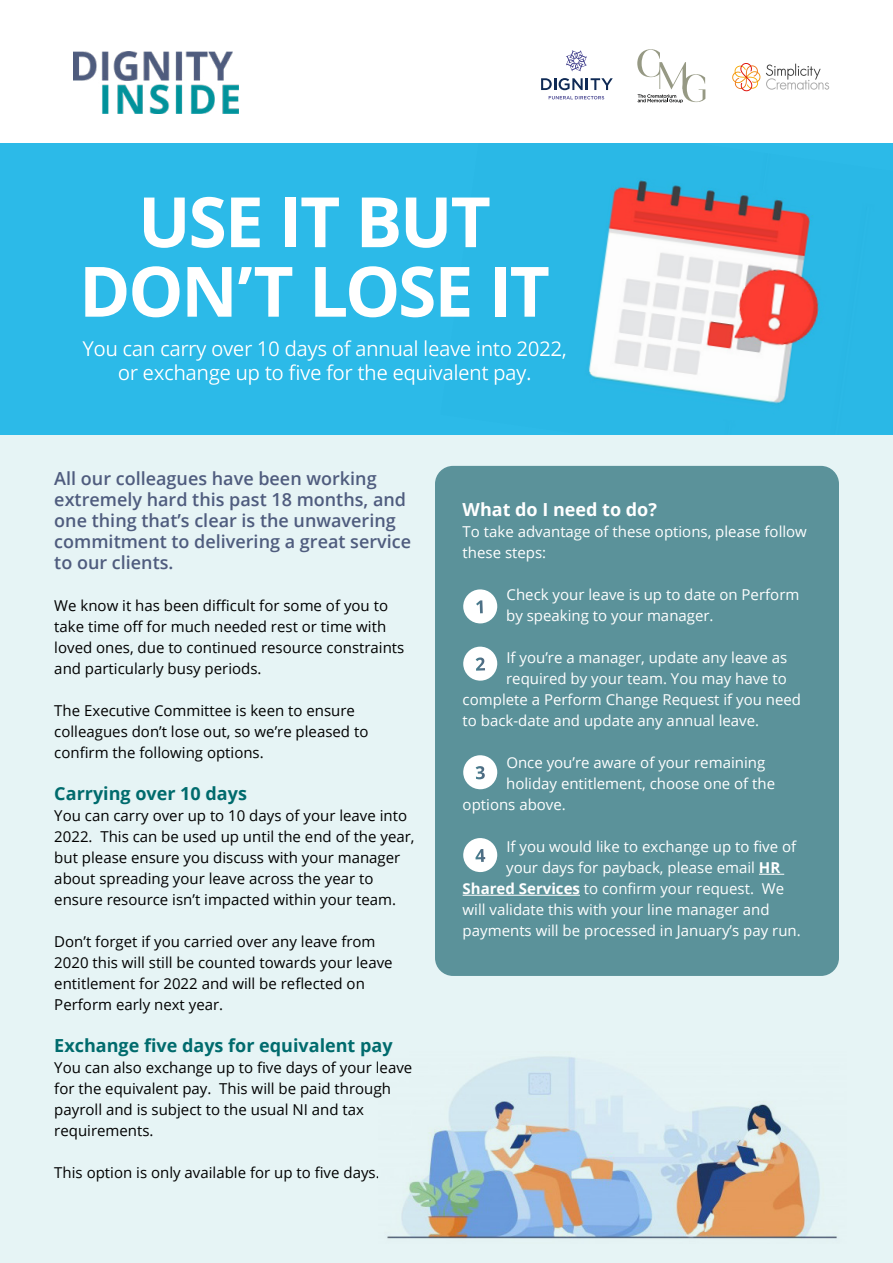
<style>
.page{position:relative;width:893px;height:1263px;background:#fff}
.page>*{position:absolute;margin:0;border:0;box-sizing:border-box;transform-origin:0 0}
.Dignity_Inside_Headl{font:700 69.45px/69.4px "Open Sans";letter-spacing:-.03em;color:#fff;text-align:center}
.t1{font:20.55px/24.6px "Open Sans";letter-spacing:-.02em;color:#fff;text-align:center}
.Dignity_Inside_Bold{font:600 18px/21px "Open Sans";color:#4f5c7e}
.Dignity_Inside_Body{font:700 18px "Open Sans";color:#006b6d}
.Dignity_Inside_Body-2{font:700 18px "Open Sans";color:#fff}
.Dignity_Inside_Body-3{font:15px/21px "Open Sans";color:#000}
.Dignity_Inside_Body-4{font:15px/21px "Open Sans";color:#fff}
.s1{font-weight:700}
</style>
<div class="page">
<svg style="left:566px;top:50px;width:21px;height:21px"></svg>
<svg style="left:541px;top:78px;width:72px;height:12px"></svg>
<svg style="left:549px;top:96px;width:55px;height:3px"></svg>
<svg style="left:637px;top:49px;width:68px;height:54px"></svg>
<svg style="left:766px;top:64px;width:63px;height:26px"></svg>
<svg style="left:732px;top:63px;width:28px;height:28px"></svg>
<img style="left:73px;top:52px;width:165px;height:61px">
<div style="left:0;top:151px;width:893px;height:1112px;background:#e6f4f5"></div>
<div style="left:0;top:143px;width:893px;height:291px;background:#2cbae8"></div>
<img style="left:594px;top:180px;width:225px;height:224px">
<div style="left:435px;top:466px;width:404px;height:510px;background:#5b929a;border-radius:18px"></div>
<div style="left:50px;top:331px;width:548px;height:60px;background:#fff;opacity:.75"></div>
<img style="left:387px;top:1056px;width:450px;height:183px">
<svg style="left:759px;top:874px;width:25px;height:1px"></svg>
<hr style="left:463px;top:895px;width:117px;height:1px;background:#fff">
<div style="left:463px;top:589px;width:35px;height:35px;background:#fff;border-radius:50%"></div>
<div style="left:463px;top:646px;width:35px;height:35px;background:#fff;border-radius:50%"></div>
<div style="left:463px;top:755px;width:35px;height:34px;background:#fff;border-radius:50%"></div>
<div style="left:463px;top:838px;width:35px;height:34px;background:#fff;border-radius:50%"></div>
<p class="Dignity_Inside_Headl" style="left:79px;top:185px;width:472px">USE IT BUT<br>DON’T LOSE IT</p>
<h2 class="t1" style="left:83px;top:336px;width:486px">You can carry over 10 days of annual leave into 2022, or exchange up to five for the equivalent pay.</h2>
<p class="Dignity_Inside_Bold" style="left:54px;top:467px;width:358px">All our colleagues have been working extremely hard this past 18 months, and one thing that’s clear is the unwavering commitment to delivering a great service to our clients.</p>
<p class="Dignity_Inside_Body-3" style="left:54px;top:594px;width:352px">We know it has been difficult for some of you to take time off for much needed rest or time with loved ones, due to continued resource constraints and particularly busy periods.</p>
<p class="Dignity_Inside_Body-3" style="left:54px;top:699px;width:316px">The Executive Committee is keen to ensure colleagues don’t lose out, so we’re pleased to confirm the following options.</p>
<p class="Dignity_Inside_Body" style="left:54px;top:780px;width:194px">Carrying over 10 days</p>
<p class="Dignity_Inside_Body-3" style="left:54px;top:804px;width:362px">You can carry over up to 10 days of your leave into 2022. This can be used up until the end of the year, but please ensure you discuss with your manager about spreading your leave across the year to ensure resource isn’t impacted within your team.</p>
<p class="Dignity_Inside_Body-3" style="left:54px;top:930px;width:340px">Don’t forget if you carried over any leave from 2020 this will still be counted towards your leave entitlement for 2022 and will be reflected on Perform early next year.</p>
<p class="Dignity_Inside_Body" style="left:54px;top:1032px;width:340px">Exchange five days for equivalent pay</p>
<p class="Dignity_Inside_Body-3" style="left:54px;top:1056px;width:359px">You can also exchange up to five days of your leave for the equivalent pay. This will be paid through payroll and is subject to the usual NI and tax requirements.</p>
<p class="Dignity_Inside_Body-3" style="left:54px;top:1161px;width:327px">This option is only available for up to five days.</p>
<p class="Dignity_Inside_Body-2" style="left:463px;top:497px;width:196px">What do I need to do?</p>
<p class="Dignity_Inside_Body-4" style="left:463px;top:521px;width:346px">To take advantage of these options, please follow these steps:</p>
<p class="Dignity_Inside_Body-4" style="left:506px;top:584px;width:295px">Check your leave is up to date on Perform by speaking to your manager.</p>
<p class="Dignity_Inside_Body-4" style="left:506px;top:647px;width:282px">If you’re a manager, update any leave as</p>
<p class="Dignity_Inside_Body-4" style="left:506px;top:668px;width:282px">required by your team. You may have to</p>
<p class="Dignity_Inside_Body-4" style="left:463px;top:689px;width:340px">complete a Perform Change Request if you need</p>
<p class="Dignity_Inside_Body-4" style="left:463px;top:710px;width:298px">to back-date and update any annual leave.</p>
<p class="Dignity_Inside_Body-4" style="left:506px;top:752px;width:260px">Once you’re aware of your remaining</p>
<p class="Dignity_Inside_Body-4" style="left:506px;top:773px;width:271px">holiday entitlement, choose one of the</p>
<p class="Dignity_Inside_Body-4" style="left:463px;top:794px;width:105px">options above.</p>
<p class="Dignity_Inside_Body-4" style="left:506px;top:836px;width:291px">If you would like to exchange up to five of</p>
<p class="Dignity_Inside_Body-4" style="left:506px;top:857px;width:276px">your days for payback, please email <span class="s1">HR</span></p>
<p class="Dignity_Inside_Body-4" style="left:463px;top:878px;width:323px"><span class="s1">Shared Services</span> to confirm your request. We</p>
<p class="Dignity_Inside_Body-4" style="left:463px;top:899px;width:308px">will validate this with your line manager and</p>
<p class="Dignity_Inside_Body-4" style="left:463px;top:920px;width:340px">payments will be processed in January’s pay run.</p>
</div>
